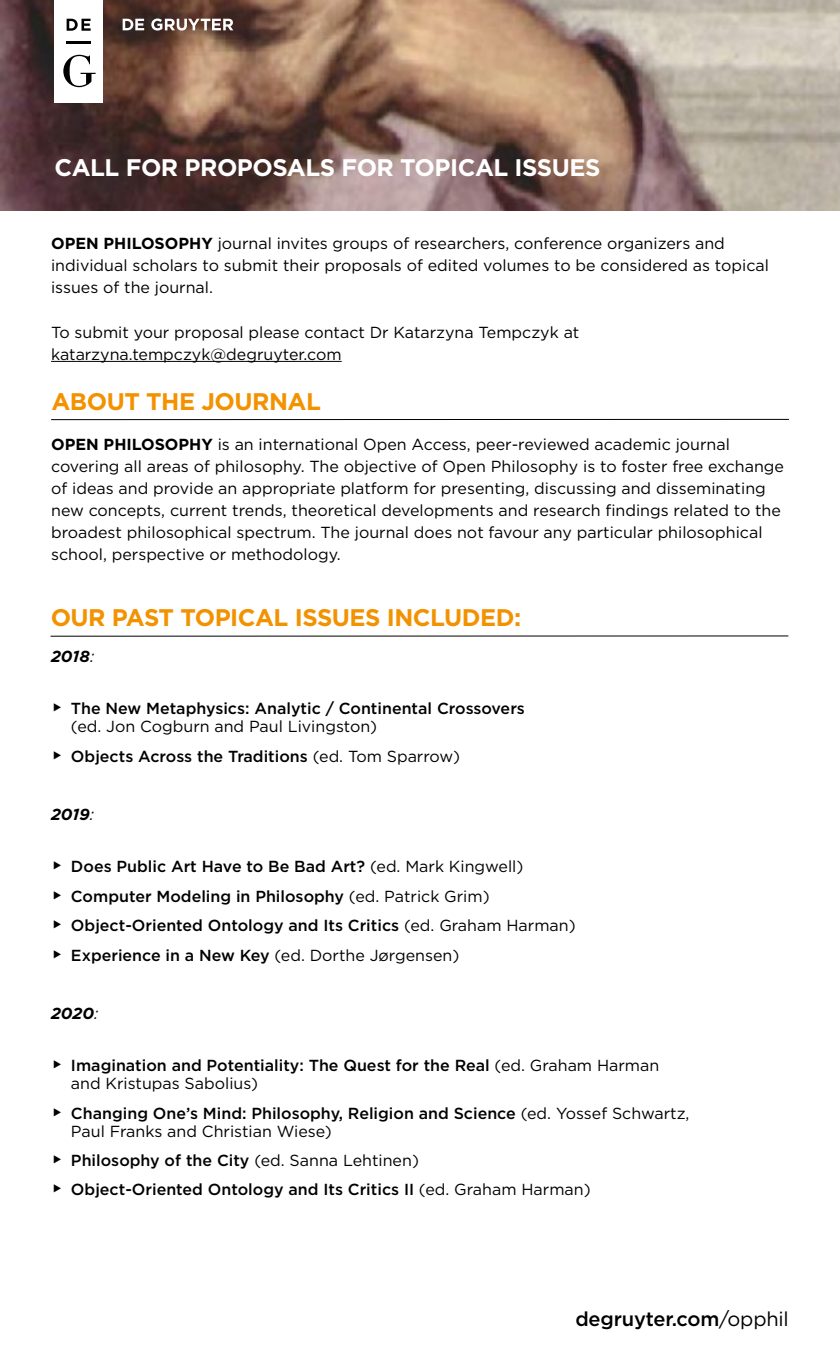
<style>
.page{position:relative;width:840px;height:1361px;background:#fff}
.page>*{position:absolute;margin:0;border:0;box-sizing:border-box;transform-origin:0 0}
.t1{font:700 24px "Gotham";letter-spacing:-.02em;color:#f39200}
.t2{font:700 24px "Gotham";letter-spacing:-.02em;color:#fff}
.t3{font:500 20px "Gotham";letter-spacing:-.01em;color:#000}
.t4{font:16px/22px "Gotham";color:#000}
.t5{font:500 16px/29.4px "Gotham";color:#000}
.t6{font:italic 700 16px "Gotham";color:#000}
.s1{font-weight:700}
.s2{font-weight:400}
.s3{font-weight:500}
</style>
<div class="page">
<img style="left:1px;top:0;width:838px;height:211px">
<hr style="left:51px;top:361px;width:290px;height:1px;background:#000">
<hr style="left:51px;top:419px;width:737px;height:1px;background:#000">
<div style="left:54px;top:0;width:48px;height:103px;background:#fff"></div>
<hr style="left:66px;top:42px;width:24px;height:2px;background:#000">
<svg style="left:67px;top:19px;width:24px;height:12px"></svg>
<svg style="left:63px;top:55px;width:32px;height:32px"></svg>
<svg style="left:122px;top:18px;width:111px;height:13px"></svg>
<hr style="left:51px;top:635px;width:737px;height:1px;background:#000">
<h1 class="t2" style="left:54px;top:152px;width:547px">CALL FOR PROPOSALS FOR TOPICAL ISSUES</h1>
<p class="t4" style="left:51px;top:232px;width:719px"><span class="s1">OPEN PHILOSOPHY</span> journal invites groups of researchers, conference organizers and individual scholars to submit their proposals of edited volumes to be considered as topical issues of the journal.</p>
<p class="t4" style="left:51px;top:321px;width:529px">To submit your proposal please contact Dr Katarzyna Tempczyk at katarzyna.tempczyk@degruyter.com</p>
<h1 class="t1" style="left:51px;top:386px;width:271px">ABOUT THE JOURNAL</h1>
<p class="t4" style="left:51px;top:433px;width:734px"><span class="s1">OPEN PHILOSOPHY</span> is an international Open Access, peer-reviewed academic journal covering all areas of philosophy. The objective of Open Philosophy is to foster free exchange of ideas and provide an appropriate platform for presenting, discussing and disseminating new concepts, current trends, theoretical developments and research findings related to the broadest philosophical spectrum. The journal does not favour any particular philosophical school, perspective or methodology.</p>
<h1 class="t1" style="left:51px;top:602px;width:471px">OUR PAST TOPICAL ISSUES INCLUDED:</h1>
<p class="t6" style="left:51px;top:646px;width:45px">2018<span class="s2">:</span></p>
<p class="t5" style="left:71px;top:694px;width:455px">The New Metaphysics: Analytic / Continental Crossovers</p>
<p class="t4" style="left:71px;top:711px;width:390px;line-height:29.4px">(ed. Jon Cogburn and Paul Livingston)<br><span class="s3">Objects Across the Traditions</span> (ed. Tom Sparrow)</p>
<p class="t6" style="left:51px;top:804px;width:44px">2019<span class="s2">:</span></p>
<p class="t5" style="left:71px;top:852px;width:506px">Does Public Art Have to Be Bad Art? <span class="s2">(ed. Mark Kingwell)<br></span>Computer Modeling in Philosophy <span class="s2">(ed. Patrick Grim)<br></span>Object-Oriented Ontology and Its Critics <span class="s2">(ed. Graham Harman)<br></span>Experience in a New Key <span class="s2">(ed. Dorthe Jørgensen)</span></p>
<p class="t6" style="left:51px;top:1003px;width:49px">2020<span class="s2">:</span></p>
<p class="t5" style="left:71px;top:1056px;width:589px;line-height:18px">Imagination and Potentiality: The Quest for the Real <span class="s2">(ed. Graham Harman and Kristupas Sabolius)</span></p>
<p class="t5" style="left:71px;top:1103px;width:619px;line-height:18px">Changing One’s Mind: Philosophy, Religion and Science <span class="s2">(ed. Yossef Schwartz,<br>Paul Franks and Christian Wiese)</span></p>
<p class="t5" style="left:71px;top:1145px;width:521px">Philosophy of the City <span class="s2">(ed. Sanna Lehtinen)<br></span>Object-Oriented Ontology and Its Critics II <span class="s2">(ed. Graham Harman)</span></p>
<p class="t3" style="left:575px;top:1306px;width:215px">degruyter.com<span class="s2">/opphil</span></p>
</div>
